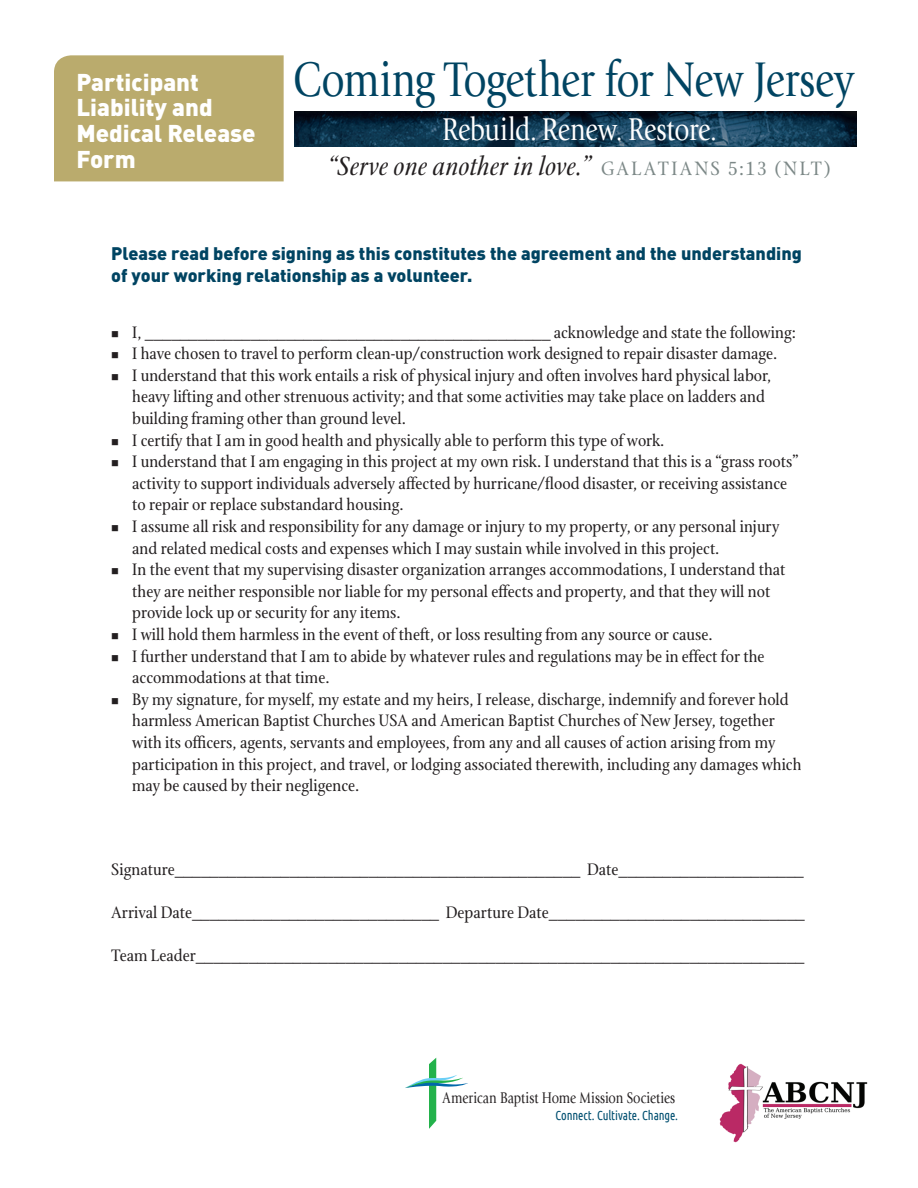
<style>
.page{position:relative;width:918px;height:1188px;background:#fff}
.page>*{position:absolute;margin:0;border:0;box-sizing:border-box;transform-origin:0 0}
.t1{font:51px "Giovanni";letter-spacing:-.005em;color:#004462;scale:.8 1}
.t2{font:33px "Giovanni";letter-spacing:-.005em;color:#fff;scale:.8 1}
.t3{font:italic 28.5px "Stone Print";color:#231f20}
.t4{font:900 24px/25.8px "DINOT";color:#fff}
.t5{font:21px "Stone Print";color:#7c8887}
.t6{font:18px/21.6px "Stone Print";color:#231f20}
.t7{font:900 18px/21.6px "DINOT";color:#004462}
.t8{font:16.2px "Giovanni";color:#231f20;scale:.8 1}
.t9{font:13.05px "Ubuntu Condensed";letter-spacing:-.005em;color:#004f70;scale:.93 1}
.s1{font-style:normal;font-size:21px;color:#7c8887}
</style>
<div class="page">
<div style="left:54px;top:55px;width:230px;height:126px;background:#baab6d"></div>
<img style="left:295px;top:111px;width:561px;height:36px">
<svg style="left:405px;top:1058px;width:63px;height:71px"></svg>
<img style="left:719px;top:1063px;width:149px;height:80px">
<h3 class="t4" style="left:76px;top:67px;width:181px">Participant<br>Liability and<br>Medical Release<br>Form</h3>
<h1 class="t1" style="left:293px;top:49px;width:703px">Coming Together for New Jersey</h1>
<h2 class="t2" style="left:442px;top:110px;width:345px">Rebuild. Renew. Restore.</h2>
<h3 class="t3" style="left:328px;top:149px;width:303px">“Serve one another in love.” <span class="s1">Galatians</span></h3>
<p class="t5" style="left:728px;top:156px;width:104px">5:13 (NLT)</p>
<p class="t7" style="left:111px;top:241px;width:692px">Please read before signing as this constitutes the agreement and the understanding of your working relationship as a volunteer.</p>
<p class="t6" style="left:111px;top:321px;width:686px">■ I, ______________________________________________ acknowledge and state the following:</p>
<p class="t6" style="left:111px;top:343px;width:668px">■ I have chosen to travel to perform clean-up/construction work designed to repair disaster damage.</p>
<p class="t6" style="left:132px;top:365px;width:641px;text-indent:-21px">■ I understand that this work entails a risk of physical injury and often involves hard physical labor, heavy lifting and other strenuous activity; and that some activities may take place on ladders and building framing other than ground level.</p>
<p class="t6" style="left:111px;top:429px;width:555px">■ I certify that I am in good health and physically able to perform this type of work.</p>
<p class="t6" style="left:132px;top:451px;width:668px;text-indent:-21px">■ I understand that I am engaging in this project at my own risk. I understand that this is a “grass roots” activity to support individuals adversely affected by hurricane/flood disaster, or receiving assistance to repair or replace substandard housing.</p>
<p class="t6" style="left:132px;top:516px;width:649px;text-indent:-21px">■ I assume all risk and responsibility for any damage or injury to my property, or any personal injury and related medical costs and expenses which I may sustain while involved in this project.</p>
<p class="t6" style="left:132px;top:559px;width:655px;text-indent:-21px">■ In the event that my supervising disaster organization arranges accommodations, I understand that they are neither responsible nor liable for my personal effects and property, and that they will not provide lock up or security for any items.</p>
<p class="t6" style="left:111px;top:624px;width:603px">■ I will hold them harmless in the event of theft, or loss resulting from any source or cause.</p>
<p class="t6" style="left:132px;top:645px;width:634px;text-indent:-21px">■ I further understand that I am to abide by whatever rules and regulations may be in effect for the accommodations at that time.</p>
<p class="t6" style="left:132px;top:689px;width:671px;text-indent:-21px">■ By my signature, for myself, my estate and my heirs, I release, discharge, indemnify and forever hold harmless American Baptist Churches USA and American Baptist Churches of New Jersey, together with its officers, agents, servants and employees, from any and all causes of action arising from my participation in this project, and travel, or lodging associated therewith, including any damages which may be caused by their negligence.</p>
<p class="t6" style="left:111px;top:859px;width:694px">Signature______________________________________________ Date_____________________</p>
<p class="t6" style="left:111px;top:902px;width:695px">Arrival Date____________________________ Departure Date_____________________________</p>
<p class="t6" style="left:111px;top:945px;width:695px">Team Leader_____________________________________________________________________</p>
<p class="t8" style="left:443px;top:1088px;width:292px">American Baptist Home Mission Societies</p>
<p class="t9" style="left:556px;top:1107px;width:133px">Connect. Cultivate. Change.</p>
</div>
